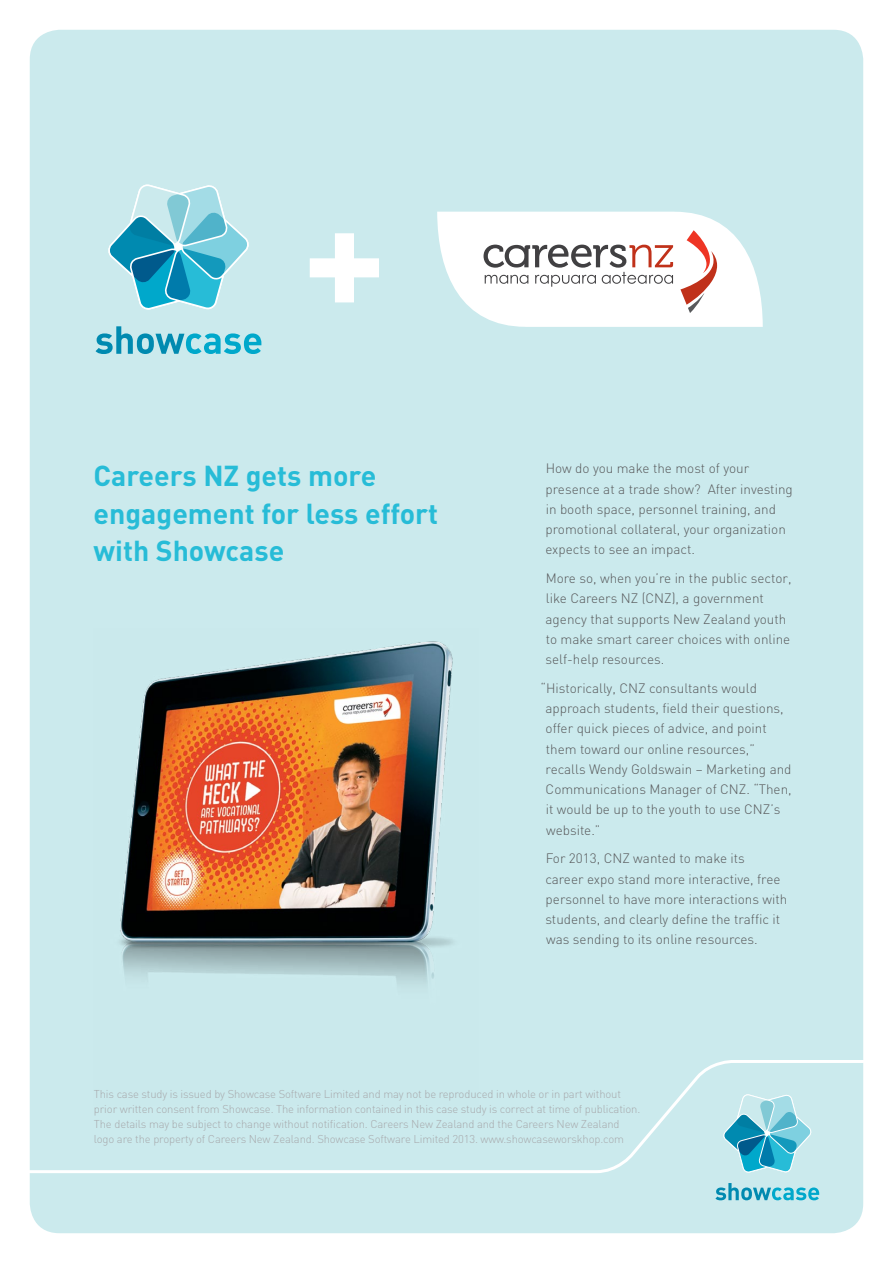
<style>
.page{position:relative;width:893px;height:1263px;background:#fff}
.page>*{position:absolute;margin:0;border:0;box-sizing:border-box;transform-origin:0 0}
.t1{font:700 156.45px "DIN";color:#fff}
.t2{font:700 28.5px/37.5px "DIN";color:#27bcd7}
.t3{font:300 13.5px/20.2px "DIN";color:#58595b}
.t4{font:300 11.25px/15px "DIN";letter-spacing:-.015em;color:#a7a9ac}
</style>
<div class="page">
<div style="left:30px;top:30px;width:833px;height:1203px;background:#cbeaed;border-radius:30px"></div>
<svg style="left:29px;top:1058px;width:835px;height:117px"></svg>
<svg style="left:715px;top:1183px;width:104px;height:17px"></svg>
<svg style="left:723px;top:1094px;width:89px;height:79px"></svg>
<svg style="left:96px;top:326px;width:165px;height:28px"></svg>
<svg style="left:108px;top:184px;width:141px;height:126px"></svg>
<img style="left:94px;top:641px;width:384px;height:465px">
<svg style="left:437px;top:212px;width:326px;height:115px;background:#eeecec"></svg>
<h1 class="t1" style="left:302px;top:152px;width:86px">+</h1>
<h2 class="t2" style="left:94px;top:456px;width:346px">Careers NZ gets more engagement for less effort with Showcase</h2>
<p class="t3" style="left:545px;top:458px;width:249px">How do you make the most of your presence at a trade show? After investing in booth space, personnel training, and promotional collateral, your organization expects to see an impact.</p>
<p class="t3" style="left:545px;top:568px;width:248px">More so, when you’re in the public sector, like Careers NZ (CNZ), a government agency that supports New Zealand youth to make smart career choices with online self-help resources.</p>
<p class="t3" style="left:546px;top:678px;width:248px;text-indent:-5px">“Historically, CNZ consultants would approach students, field their questions, offer quick pieces of advice, and point them toward our online resources,” recalls Wendy Goldswain – Marketing and Communications Manager of CNZ. “Then, it would be up to the youth to use CNZ’s website.”</p>
<p class="t3" style="left:545px;top:848px;width:243px">For 2013, CNZ wanted to make its<br>career expo stand more interactive, free personnel to have more interactions with students, and clearly define the traffic it was sending to its online resources.</p>
<p class="t4" style="left:94px;top:1086px;width:548px">This case study is issued by Showcase Software Limited and may not be reproduced in whole or in part without prior written consent from Showcase. The information contained in this case study is correct at time of publication.<br>The details may be subject to change without notification. Careers New Zealand and the Careers New Zealand logo are the property of Careers New Zealand. Showcase Software Limited 2013. www.showcaseworskhop.com</p>
</div>
